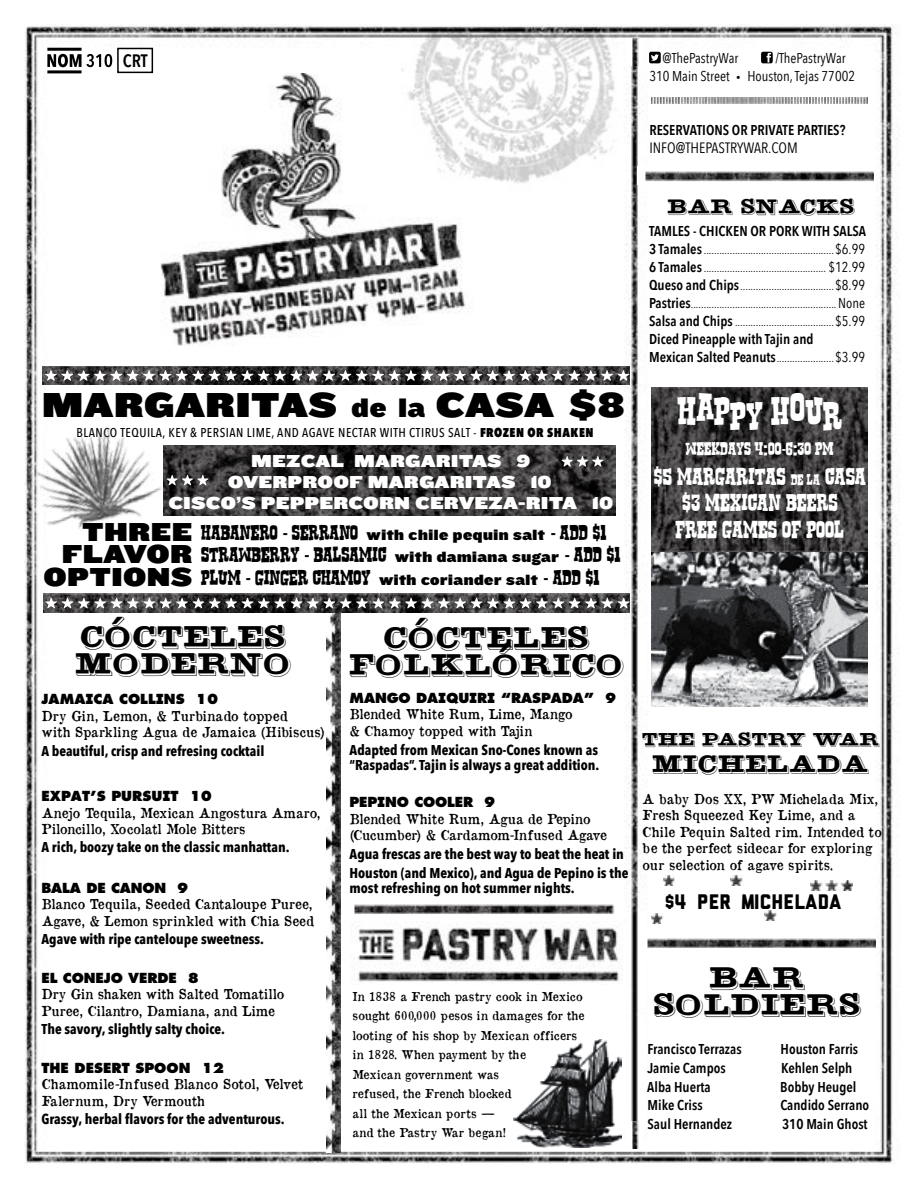
<style>
.page{position:relative;width:918px;height:1188px;background:#fff}
.page>*{position:absolute;margin:0;border:0;box-sizing:border-box;transform-origin:0 0}
.t1{font:39px "Rustler";color:#fff}
.t2{font:36px "Knockout HTF93 Ultmt Heviwt";letter-spacing:.04em;color:#000}
.t3{font:33px/27px "Gold Mine";color:#000;text-align:center}
.t4{font:27px/22.5px "Knockout HTF93 Ultmt Heviwt";letter-spacing:.04em;color:#000;text-align:right}
.t5{font:27px "Gold Mine";color:#000}
.t6{font:24px/26.2px "Rustler";color:#fff;text-align:center}
.t7{font:22.5px "Gold Mine";color:#000}
.t8{font:21px/22.5px "Rustler";color:#000}
.t9{font:21px "Liberator";color:#000}
.t10{font:20.25px "Gold Mine";color:#000}
.t11{font:18px/21px "Knockout HTF93 Ultmt Heviwt";letter-spacing:.04em;color:#fff;text-align:center}
.t12{font:18px "Rustler";color:#fff}
.t13{font:600 18px "Avenir Next Condensed";color:#000}
.t14{font:15px "Avenir Next Condensed";color:#000}
.t15{font:700 14.25px/15px "Avenir Next Condensed";color:#000}
.t16{font:600 14.25px "Avenir Next Condensed";color:#000}
.t17{font:14.25px "Avenir Next Condensed";color:#000}
.t18{font:13.5px/16.5px "Old Newspaper Types";color:#000}
.t19{font:800 13.5px "HB Futura";letter-spacing:-.01em;color:#000}
.t20{font:13.5px/16.5px "Old Newspaper Types";letter-spacing:.02em;color:#000}
.t21{font:500 12.75px "Avenir Next Condensed";letter-spacing:.04em;color:#000}
.t22{font:12px/18px "Avenir Next Condensed";color:#000;text-align:justify}
.t23{font:12px/19.5px "Old Newspaper Types";color:#000}
.s1{font-family:"Whitney";font-weight:500;font-size:10.5px}
.s2{font-size:27px}
.s3{font-weight:800}
.s4{font-family:"Knockout HTF93 Ultmt Heviwt";font-size:15px}
.s5{font-weight:600;font-size:14.25px}
.s6{font-size:14.25px}
.s7{font-size:15px}
</style>
<div class="page">
<img style="left:24px;top:24px;width:876px;height:1140px">
<img style="left:347px;top:900px;width:277px;height:27px">
<img style="left:138px;top:73px;width:340px;height:272px">
<img style="left:651px;top:388px;width:216px;height:164px">
<img style="left:651px;top:552px;width:216px;height:154px">
<svg style="left:761px;top:52px;width:12px;height:11px"></svg>
<svg style="left:649px;top:52px;width:12px;height:11px"></svg>
<img style="left:326px;top:613px;width:15px;height:540px">
<img style="left:651px;top:98px;width:216px;height:6px">
<img style="left:639px;top:934px;width:236px;height:27px">
<img style="left:627px;top:1121px;width:17px;height:27px">
<img style="left:627px;top:39px;width:17px;height:26px">
<svg style="left:47px;top:54px;width:65px;height:13px"></svg>
<hr style="left:47px;top:48px;width:35px;height:3px;background:#000">
<hr style="left:47px;top:70px;width:35px;height:3px;background:#000">
<img style="left:43px;top:366px;width:586px;height:19px">
<svg style="left:45px;top:370px;width:584px;height:11px"></svg>
<img style="left:25px;top:404px;width:146px;height:140px">
<img style="left:164px;top:445px;width:452px;height:70px">
<svg style="left:167px;top:475px;width:41px;height:10px"></svg>
<img style="left:43px;top:594px;width:587px;height:18px">
<svg style="left:45px;top:598px;width:585px;height:10px"></svg>
<svg style="left:562px;top:456px;width:41px;height:11px"></svg>
<img style="left:638px;top:166px;width:235px;height:18px">
<img style="left:401px;top:27px;width:220px;height:167px">
<div style="left:117px;top:48px;width:36px;height:25px;border:2px solid #000"></div>
<svg style="left:651px;top:913px;width:12px;height:11px"></svg>
<img style="left:351px;top:921px;width:271px;height:64px">
<img style="left:514px;top:1040px;width:107px;height:108px">
<svg style="left:663px;top:875px;width:12px;height:11px"></svg>
<svg style="left:765px;top:910px;width:12px;height:11px"></svg>
<svg style="left:731px;top:875px;width:11px;height:11px"></svg>
<img style="left:811px;top:880px;width:41px;height:10px">
<h3 class="t13" style="left:123px;top:50px;width:26px">CRT</h3>
<p class="t17" style="left:663px;top:49px;width:77px">@ThePastryWar</p>
<p class="t17" style="left:775px;top:49px;width:72px">/ThePastryWar</p>
<p class="t17" style="left:649px;top:67px;width:207px">310 Main Street <span class="s1">•</span> Houston, Tejas 77002</p>
<p class="t16" style="left:649px;top:121px;width:198px">RESERVATIONS OR PRIVATE PARTIES?</p>
<p class="t14" style="left:649px;top:139px;width:150px">INFO@THEPASTRYWAR.COM</p>
<h2 class="t2" style="left:42px;top:385px;width:584px">MARGARITAS <span class="s2">de la</span> CASA $8</h2>
<p class="t21" style="left:77px;top:424px;width:518px">BLANCO TEQUILA, KEY &amp; PERSIAN LIME, AND AGAVE NECTAR WITH CTIRUS SALT - <span class="s3">FROZEN OR SHAKEN</span></p>
<h3 class="t11" style="left:169px;top:451px;width:446px">MEZCAL MARGARITAS 9<br>OVERPROOF MARGARITAS 10<br>CISCO’S PEPPERCORN CERVEZA-RITA 10</h3>
<h3 class="t4" style="left:44px;top:521px;width:150px">THREE<br>FLAVOR<br>OPTIONS</h3>
<h3 class="t8" style="left:201px;top:523px;width:421px">HABANERO - SERRANO <span class="s4">with chile pequin salt</span> - ADD $1<br>STRAWBERRY - BALSAMIC <span class="s4">with damiana sugar</span> - ADD $1<br>PLUM - GINGER CHAMOY <span class="s4">with coriander salt</span> - ADD $1</h3>
<h3 class="t3" style="left:75px;top:623px;width:218px;text-align:left">CÓCTELES<br>MODERNO</h3>
<h3 class="t3" style="left:349px;top:624px;width:276px">CÓCTELES<br>FOLKLÓRICO</h3>
<p class="t19" style="left:350px;top:689px;width:268px">MANGO DAIQUIRI “RASPADA” 9</p>
<p class="t18" style="left:350px;top:706px;width:225px">Blended White Rum, Lime, Mango &amp; Chamoy topped with Tajin</p>
<p class="t15" style="left:350px;top:742px;width:251px">Adapted from Mexican Sno-Cones known as “Raspadas”. Tajin is always a great addition.</p>
<p class="t19" style="left:350px;top:794px;width:147px">PEPINO COOLER 9</p>
<p class="t18" style="left:350px;top:810px;width:259px">Blended White Rum, Agua de Pepino (Cucumber) &amp; Cardamom-Infused Agave</p>
<p class="t15" style="left:350px;top:844px;width:280px;line-height:18.8px">Agua frescas are the best way to beat the heat in<br>Houston (and Mexico), and Agua de Pepino is the</p>
<p class="t15" style="left:350px;top:880px;width:227px">most refreshing on hot summer nights.</p>
<p class="t19" style="left:42px;top:691px;width:178px">JAMAICA COLLINS 10</p>
<p class="t20" style="left:42px;top:707px;width:285px">Dry Gin, Lemon, &amp; Turbinado topped<br>with Sparkling Agua de Jamaica (Hibiscus)</p>
<p class="t15" style="left:42px;top:743px;width:224px">A beautiful, crisp and refresing cocktail</p>
<p class="t19" style="left:42px;top:788px;width:172px">EXPAT’S PURSUIT 10</p>
<p class="t18" style="left:42px;top:804px;width:281px">Anejo Tequila, Mexican Angostura Amaro,<br>Piloncillo, Xocolatl Mole Bitters</p>
<p class="t15" style="left:42px;top:839px;width:250px">A rich, boozy take on the classic manhattan.</p>
<p class="t19" style="left:42px;top:879px;width:148px">BALA DE CANON 9</p>
<p class="t18" style="left:42px;top:896px;width:274px">Blanco Tequila, Seeded Cantaloupe Puree,<br>Agave, &amp; Lemon sprinkled with Chia Seed</p>
<p class="t15" style="left:42px;top:931px;width:224px">Agave with ripe canteloupe sweetness.</p>
<p class="t19" style="left:42px;top:969px;width:159px">EL CONEJO VERDE 8</p>
<p class="t18" style="left:42px;top:986px;width:244px">Dry Gin shaken with Salted Tomatillo<br>Puree, Cilantro, Damiana, and Lime</p>
<p class="t15" style="left:42px;top:1021px;width:185px">The savory, slightly salty choice.</p>
<p class="t19" style="left:42px;top:1059px;width:184px">THE DESERT SPOON 12</p>
<p class="t18" style="left:42px;top:1076px;width:263px">Chamomile-Infused Blanco Sotol, Velvet<br>Falernum, Dry Vermouth</p>
<p class="t15" style="left:42px;top:1111px;width:245px">Grassy, herbal flavors for the adventurous.</p>
<p class="t23" style="left:352px;top:986px;width:234px">In 1838 a French pastry cook in Mexico sought 600,000 pesos in damages for the looting of his shop by Mexican officers in 1828. When payment by the<br>Mexican government was<br>refused, the French blocked<br>all the Mexican ports —<br>and the Pastry War began!</p>
<h3 class="t7" style="left:668px;top:192px;width:189px">BAR SNACKS</h3>
<p class="t16" style="left:649px;top:223px;width:218px">TAMLES - CHICKEN OR PORK WITH SALSA</p>
<p class="t22" style="left:649px;top:241px;width:218px"><span class="s5">3 Tamales</span>..................................................<span class="s6">$6.99<br></span><span class="s5">6 Tamales</span>............................................... <span class="s6">$12.99<br></span><span class="s5">Queso and Chips</span>....................................<span class="s6">$8.99<br></span><span class="s5">Pastries</span>........................................................<span class="s6">None </span><span class="s5">Salsa and Chips</span> ......................................<span class="s6">$5.99</span></p>
<p class="t16" style="left:649px;top:331px;width:166px">Diced Pineapple with Tajin and</p>
<p class="t22" style="left:649px;top:349px;width:218px"><span class="s5">Mexican Salted Peanuts</span>......................<span class="s6">$3.99</span></p>
<h1 class="t1" style="left:677px;top:395px;width:166px">HAPPY HOUR</h1>
<h3 class="t12" style="left:686px;top:441px;width:149px">WEEKDAYS 4:00-6:30 PM</h3>
<h3 class="t6" style="left:653px;top:466px;width:214px">$5 MARGARITAS <span class="s7">DE LA</span> CASA $3 MEXICAN BEERS<br>FREE GAMES OF POOL</h3>
<h3 class="t10" style="left:642px;top:726px;width:239px">THE PASTRY WAR</h3>
<h3 class="t5" style="left:652px;top:746px;width:219px">MICHELADA</h3>
<p class="t18" style="left:642px;top:790px;width:241px">A baby Dos XX, PW Michelada Mix, Fresh Squeezed Key Lime, and a Chile Pequin Salted rim. Intended to be the perfect sidecar for exploring our selection of agave spirits.</p>
<h3 class="t9" style="left:663px;top:894px;width:179px">$4 PER MICHELADA</h3>
<h3 class="t3" style="left:653px;top:964px;width:210px">BAR<br>SOLDIERS</h3>
<p class="t16" style="left:648px;top:1040px;width:96px">Francisco Terrazas</p>
<p class="t16" style="left:781px;top:1040px;width:79px">Houston Farris</p>
<p class="t16" style="left:647px;top:1059px;width:80px">Jamie Campos</p>
<p class="t16" style="left:781px;top:1059px;width:73px">Kehlen Selph</p>
<p class="t16" style="left:647px;top:1078px;width:65px">Alba Huerta</p>
<p class="t16" style="left:780px;top:1078px;width:78px">Bobby Heugel</p>
<p class="t16" style="left:648px;top:1097px;width:57px">Mike Criss</p>
<p class="t16" style="left:780px;top:1097px;width:90px">Candido Serrano</p>
<p class="t16" style="left:648px;top:1115px;width:86px">Saul Hernandez</p>
<p class="t16" style="left:782px;top:1115px;width:87px">310 Main Ghost</p>
</div>
